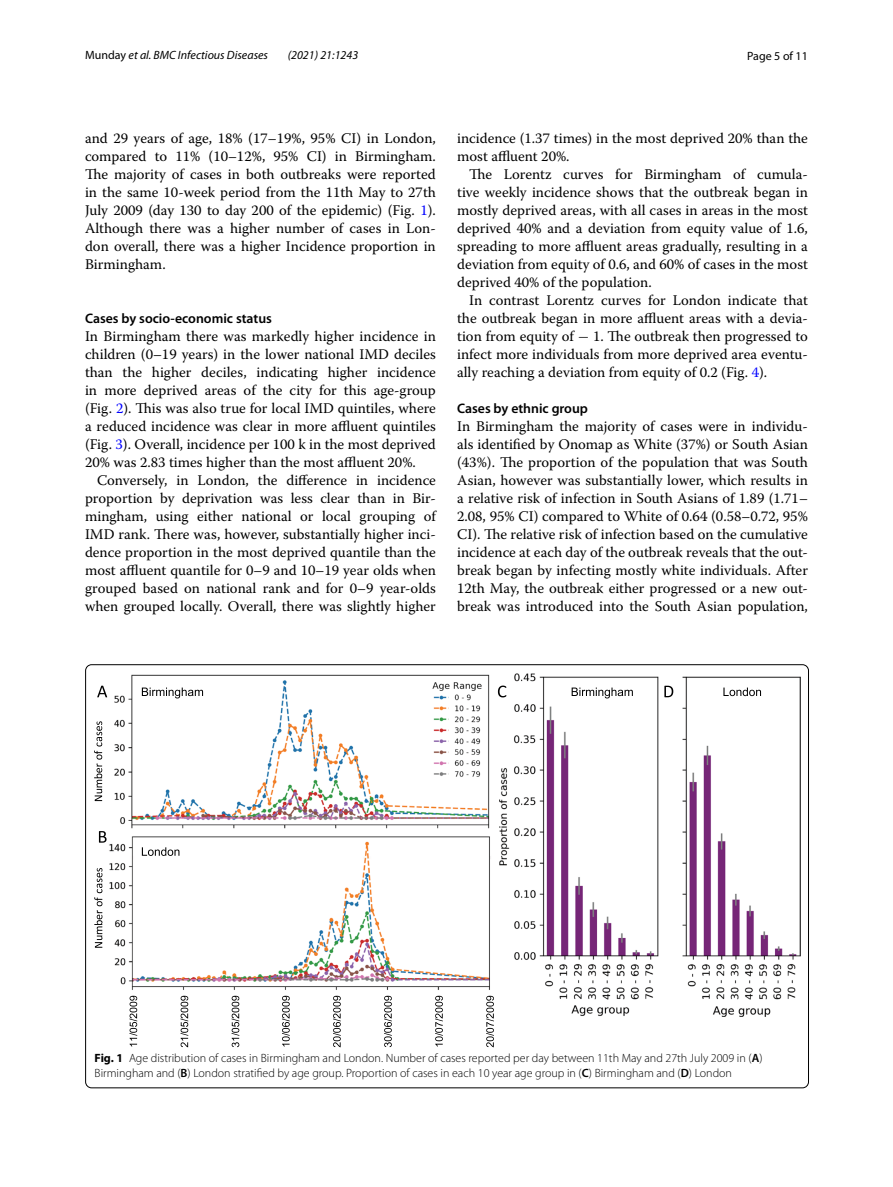
<style>
.page{position:relative;width:893px;height:1187px;background:#fff}
.page>*{position:absolute;margin:0;border:0;box-sizing:border-box;transform-origin:0 0}
.t1{font:14.7px/18px "Warnock Pro";color:#000;text-align:justify}
.t2{font:600 13.8px "Myriad Pro";color:#000}
.t3{font:300 12px/15px "Myriad Pro";color:#000}
.t4{font:italic 12px "Myriad Pro";color:#000}
.t5{font:12px "Myriad Pro";color:#000}
.s1{font-style:normal}
.s2{color:#00f}
.s3{font-family:"MTSY"}
.s4{font-weight:700}
.s5{font-weight:600}
</style>
<div class="page">
<img style="left:109px;top:673px;width:691px;height:343px">
<svg style="left:97px;top:685px;width:10px;height:12px"></svg>
<svg style="left:99px;top:831px;width:8px;height:11px"></svg>
<svg style="left:498px;top:685px;width:8px;height:12px"></svg>
<svg style="left:664px;top:685px;width:9px;height:12px"></svg>
<svg style="left:129px;top:995px;width:8px;height:51px"></svg>
<svg style="left:181px;top:995px;width:7px;height:52px"></svg>
<svg style="left:232px;top:995px;width:7px;height:52px"></svg>
<svg style="left:282px;top:995px;width:8px;height:51px"></svg>
<svg style="left:333px;top:995px;width:8px;height:52px"></svg>
<svg style="left:384px;top:995px;width:8px;height:52px"></svg>
<svg style="left:435px;top:995px;width:8px;height:51px"></svg>
<svg style="left:486px;top:995px;width:8px;height:52px"></svg>
<svg style="left:94px;top:721px;width:8px;height:80px"></svg>
<svg style="left:94px;top:868px;width:8px;height:79px"></svg>
<svg style="left:142px;top:687px;width:61px;height:11px"></svg>
<svg style="left:142px;top:847px;width:37px;height:8px"></svg>
<svg style="left:572px;top:687px;width:61px;height:11px"></svg>
<svg style="left:723px;top:687px;width:38px;height:9px"></svg>
<p class="t4" style="left:85px;top:48px;width:184px"><span class="s1">Munday</span> et al. BMC Infectious Diseases</p>
<p class="t4" style="left:288px;top:48px;width:72px">(2021) 21:1243</p>
<p class="t5" style="left:747px;top:48px;width:62px">Page 5 of 11</p>
<p class="t1" style="left:85px;top:128px;width:352px">and 29 years of age, 18% (17–19%, 95% CI) in London, compared to 11% (10–12%, 95% CI) in Birmingham.<br>The majority of cases in both outbreaks were reported in the same 10-week period from the 11th May to 27th July 2009 (day 130 to day 200 of the epidemic) (Fig. <span class="s2">1</span>).<br>Although there was a higher number of cases in Lon&shy;don overall, there was a higher Incidence proportion in Birmingham.</p>
<p class="t2" style="left:85px;top:309px;width:188px">Cases by socio‑economic status</p>
<p class="t1" style="left:85px;top:326px;width:352px">In Birmingham there was markedly higher incidence in children (0–19 years) in the lower national IMD deciles than the higher deciles, indicating higher incidence in more deprived areas of the city for this age-group (Fig. <span class="s2">2</span>). This was also true for local IMD quintiles, where a reduced incidence was clear in more affluent quintiles (Fig. <span class="s2">3</span>). Overall, incidence per 100 k in the most deprived 20% was 2.83 times higher than the most affluent 20%.</p>
<p class="t1" style="left:85px;top:470px;width:352px;text-indent:12px">Conversely, in London, the difference in incidence proportion by deprivation was less clear than in Bir&shy;mingham, using either national or local grouping of IMD rank. There was, however, substantially higher inci&shy;dence proportion in the most deprived quantile than the most affluent quantile for 0–9 and 10–19 year olds when grouped based on national rank and for 0–9 year-olds when grouped locally. Overall, there was slightly higher</p>
<p class="t1" style="left:457px;top:128px;width:352px">incidence (1.37 times) in the most deprived 20% than the most affluent 20%.</p>
<p class="t1" style="left:457px;top:164px;width:352px;text-indent:12px">The Lorentz curves for Birmingham of cumula&shy;tive weekly incidence shows that the outbreak began in mostly deprived areas, with all cases in areas in the most deprived 40% and a deviation from equity value of 1.6, spreading to more affluent areas gradually, resulting in a deviation from equity of 0.6, and 60% of cases in the most deprived 40% of the population.</p>
<p class="t1" style="left:457px;top:290px;width:352px;text-indent:12px">In contrast Lorentz curves for London indicate that the outbreak began in more affluent areas with a devia&shy;tion from equity of <span class="s3">−</span> 1. The outbreak then progressed to infect more individuals from more deprived area eventu&shy;ally reaching a deviation from equity of 0.2 (Fig. <span class="s2">4</span>).</p>
<p class="t2" style="left:457px;top:399px;width:132px">Cases by ethnic group</p>
<p class="t1" style="left:457px;top:416px;width:352px">In Birmingham the majority of cases were in individu&shy;als identified by Onomap as White (37%) or South Asian (43%). The proportion of the population that was South Asian, however was substantially lower, which results in a relative risk of infection in South Asians of 1.89 (1.71– 2.08, 95% CI) compared to White of 0.64 (0.58–0.72, 95% CI). The relative risk of infection based on the cumulative incidence at each day of the outbreak reveals that the out&shy;break began by infecting mostly white individuals. After 12th May, the outbreak either progressed or a new out&shy;break was introduced into the South Asian population,</p>
<p class="t3" style="left:95px;top:1051px;width:669px"><span class="s4">Fig. 1</span> Age distribution of cases in Birmingham and London. Number of cases reported per day between 11th May and 27th July 2009 in (<span class="s5">A</span>)<br>Birmingham and (<span class="s5">B</span>) London stratified by age group. Proportion of cases in each 10 year age group in (<span class="s5">C</span>) Birmingham and (<span class="s5">D</span>) London</p>
</div>
